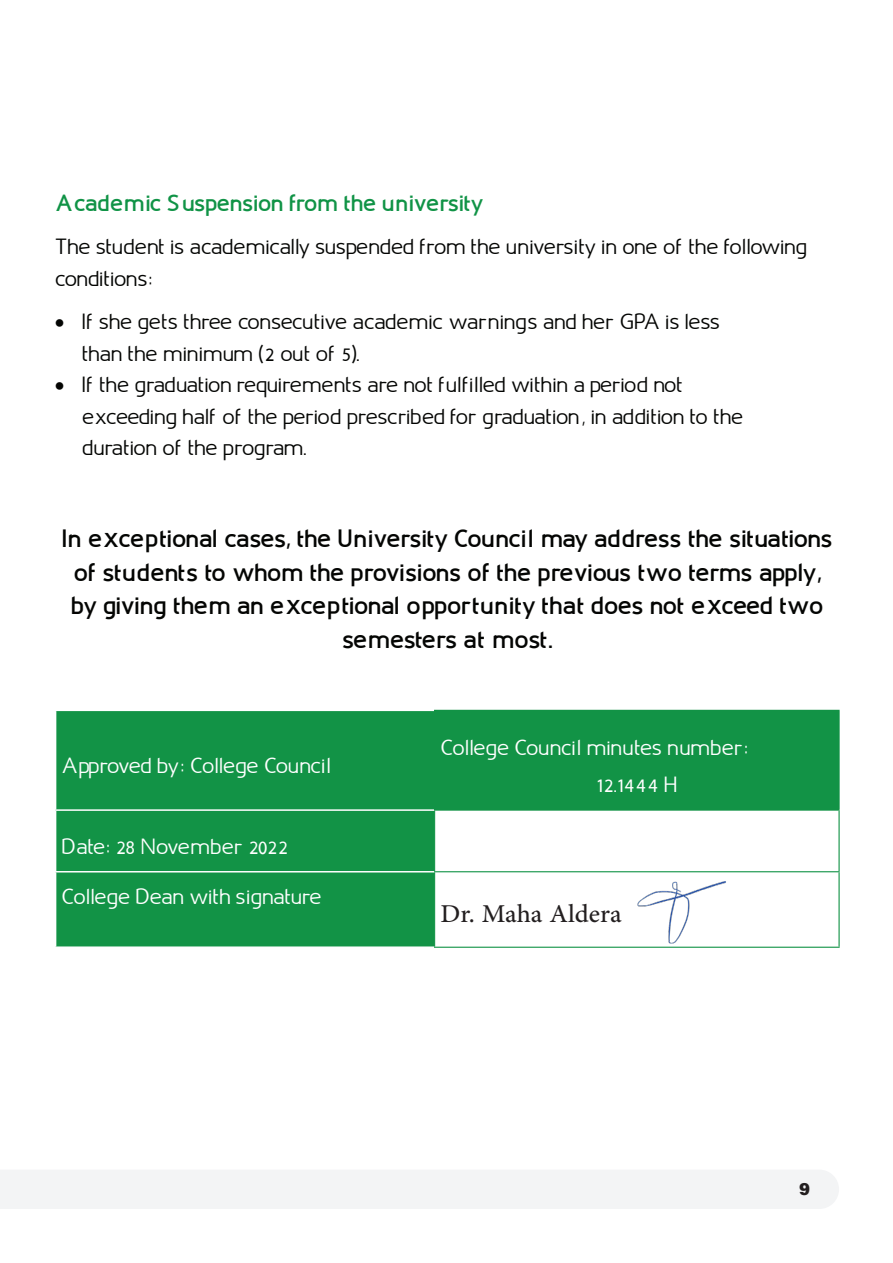
<style>
.page{position:relative;width:893px;height:1263px;background:#fff}
.page>*{position:absolute;margin:0;border:0;box-sizing:border-box;transform-origin:0 0}
.t1{font:36px "Adobe Arabic";color:#231f20}
.t2{font:700 22.5px/33.8px "PNU";letter-spacing:-.05em;color:#040503;text-align:center}
.t3{font:21px/31.5px "PNU";letter-spacing:-.025em;color:#040503}
.t4{font:21px/37.2px "PNU";letter-spacing:-.015em;color:#fff}
.t5{font:700 21px "PNU";letter-spacing:-.05em;color:#109346}
.t6{font:18px "Acumin Variable Concept";color:#231f20}
</style>
<div class="page">
<div style="left:0;top:1170px;width:839px;height:39px;background:#f3f4f5"></div>
<div style="left:56px;top:711px;width:378px;height:235px;background:#129346"></div>
<div style="left:435px;top:710px;width:404px;height:100px;background:#129346"></div>
<div style="left:56px;top:810px;width:379px;height:62px;background:#129346"></div>
<hr style="left:55px;top:809px;width:379px;height:2px;background:#fff">
<hr style="left:55px;top:871px;width:379px;height:1px;background:#fff">
<hr style="left:434px;top:710px;width:406px;height:1px;background:#129346">
<hr style="left:434px;top:711px;width:1px;height:98px;background:#129346">
<hr style="left:838px;top:711px;width:2px;height:98px;background:#129346">
<hr style="left:434px;top:809px;width:406px;height:2px;background:#129346">
<hr style="left:838px;top:811px;width:2px;height:60px;background:#129346">
<hr style="left:434px;top:871px;width:406px;height:1px;background:#129346">
<hr style="left:434px;top:872px;width:1px;height:75px;background:#129346">
<hr style="left:838px;top:872px;width:2px;height:75px;background:#129346">
<hr style="left:434px;top:947px;width:406px;height:1px;background:#129346">
<img style="left:631px;top:872px;width:105px;height:76px">
<p class="t5" style="left:55px;top:191px;width:431px">Academic Suspension from the university</p>
<p class="t3" style="left:55px;top:231px;width:754px">The student is academically suspended from the university in one of the following conditions:</p>
<p class="t3" style="left:82px;top:306px;width:640px;text-indent:-27px">• If she gets three consecutive academic warnings and her GPA is less than the minimum (2 out of 5).</p>
<p class="t3" style="left:82px;top:369px;width:663px;text-indent:-27px">• If the graduation requirements are not fulfilled within a period not exceeding half of the period prescribed for graduation, in addition to the duration of the program.</p>
<p class="t2" style="left:62px;top:522px;width:773px">In exceptional cases, the University Council may address the situations of students to whom the provisions of the previous two terms apply, by giving them an exceptional opportunity that does not exceed two semesters at most.</p>
<p class="t4" style="left:62px;top:747px;width:271px">Approved by: College Council</p>
<p class="t4" style="left:62px;top:828px;width:228px">Date: 28 November 2022</p>
<p class="t4" style="left:62px;top:878px;width:262px">College Dean with signature</p>
<p class="t4" style="left:596px;top:729px;width:154px;text-indent:-156px">College Council minutes number:<br>12.1444 H</p>
<h1 class="t1" style="left:441px;top:888px;width:183px">Dr. Maha Aldera</h1>
<p class="t6" style="left:799px;top:1176px;width:13px">9</p>
</div>
